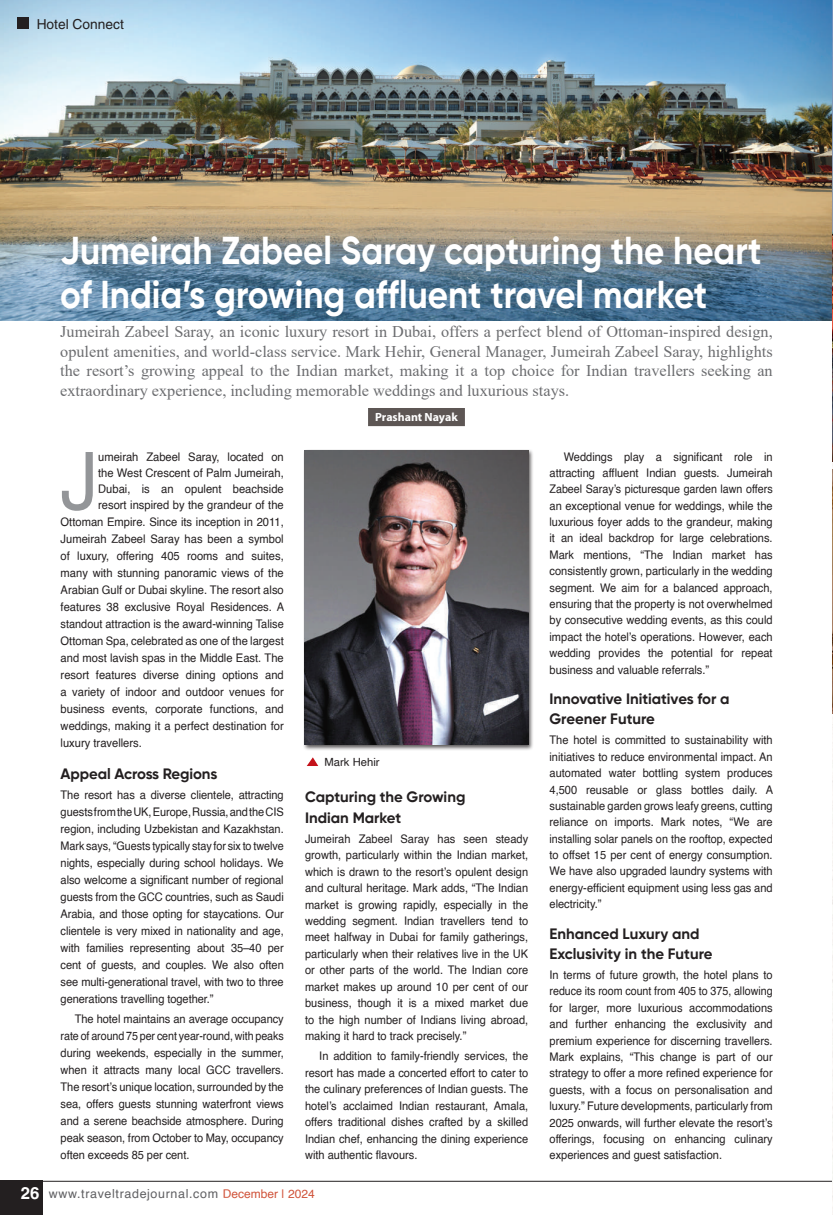
<style>
.page{position:relative;width:833px;height:1215px;background:#fff}
.page>*{position:absolute;margin:0;border:0;box-sizing:border-box;transform-origin:0 0}
.t1{font:79.88px "Helvetica";color:#939598;scale:.94 1}
.t2{font:700 38.75px/43.8px "Gilroy";color:#fff;scale:.9 1}
.t3{font:16.25px/19.5px "Times New Roman";color:#6c6d70;text-align:justify}
.t4{font:700 15px/20.1px "Gilroy";color:#231f20}
.t5{font:13.75px "Helvetica CE";color:#231f20}
.t6{font:12.5px "Helvetica";letter-spacing:.05em;color:#5f5f62}
.t7{font:11.88px/16.4px "Helvetica";color:#231f20;text-align:justify;scale:.93 1}
.t8{font:11.88px "Helvetica";color:#231f20;scale:.94 1}
.t9{font:11.88px "Helvetica";color:#231f20;scale:.92 1}
.t10{font:700 11.88px "Myriad Pro";color:#fff}
.t11{font:11.25px "Helvetica";color:#231f20}
.s1{font-family:"Helvetica CE";font-weight:700;font-size:16.88px;color:#fff}
.s2{font-size:12px;color:#d0533a}
</style>
<div class="page">
<img style="left:0;top:0;width:832px;height:320px">
<div style="left:0;top:1181px;width:43px;height:34px;background:#231f20"></div>
<hr style="left:0;top:1181px;width:832px;height:1px;background:#231f20">
<div style="left:18px;top:18px;width:11px;height:11px;background:#231f20"></div>
<div style="left:368px;top:408px;width:97px;height:18px;background:#5d5654"></div>
<div style="left:303px;top:449px;width:231px;height:302px;background:#231f20;opacity:.75"></div>
<img style="left:305px;top:451px;width:223px;height:294px">
<svg style="left:307px;top:757px;width:11px;height:9px"></svg>
<img style="left:832px;top:461px;width:1px;height:754px">
<img style="left:832px;top:0;width:1px;height:461px">
<img style="left:832px;top:469px;width:1px;height:244px">
<p class="t5" style="left:37px;top:16px;width:89px">Hotel Connect</p>
<h2 class="t2" style="left:60px;top:228px;width:780px">Jumeirah Zabeel Saray capturing the heart of India’s growing affluent travel market</h2>
<p class="t3" style="left:60px;top:322px;width:714px">Jumeirah Zabeel Saray, an iconic luxury resort in Dubai, offers a perfect blend of Ottoman-inspired design, opulent amenities, and world-class service. Mark Hehir, General Manager, Jumeirah Zabeel Saray, highlights the resort’s growing appeal to the Indian market, making it a top choice for Indian travellers seeking an extraordinary experience, including memorable weddings and luxurious stays.</p>
<p class="t10" style="left:375px;top:409px;width:84px">Prashant Nayak</p>
<h1 class="t1" style="left:61px;top:420px;width:41px">J</h1>
<p class="t8" style="left:98px;top:447px;width:199px">umeirah Zabeel Saray, located on</p>
<p class="t7" style="left:549px;top:449px;width:241px;text-indent:14px">Weddings play a significant role in attracting affluent Indian guests. Jumeirah Zabeel Saray’s picturesque garden lawn offers an exceptional venue for weddings, while the luxurious foyer adds to the grandeur, making it an ideal backdrop for large celebrations.<br>Mark mentions, “The Indian market has consistently grown, particularly in the wedding segment. We aim for a balanced approach, ensuring that the property is not overwhelmed by consecutive wedding events, as this could impact the hotel’s operations. However, each wedding provides the potential for repeat business and valuable referrals.”</p>
<p class="t4" style="left:549px;top:689px;width:181px">Innovative Initiatives for a<br>Greener Future</p>
<p class="t7" style="left:549px;top:732px;width:242px">The hotel is committed to sustainability with initiatives to reduce environmental impact. An automated water bottling system produces 4,500 reusable or glass bottles daily. A sustainable garden grows leafy greens, cutting reliance on imports. Mark notes, “We are installing solar panels on the rooftop, expected to offset 15 per cent of energy consumption.<br>We have also upgraded laundry systems with energy-efficient equipment using less gas and electricity.”</p>
<p class="t4" style="left:549px;top:924px;width:164px">Enhanced Luxury and<br>Exclusivity in the Future</p>
<p class="t7" style="left:549px;top:967px;width:241px">In terms of future growth, the hotel plans to reduce its room count from 405 to 375, allowing for larger, more luxurious accommodations and further enhancing the exclusivity and premium experience for discerning travellers.<br>Mark explains, “This change is part of our strategy to offer a more refined experience for guests, with a focus on personalisation and luxury.” Future developments, particularly from 2025 onwards, will further elevate the resort’s offerings, focusing on enhancing culinary experiences and guest satisfaction.</p>
<p class="t8" style="left:98px;top:463px;width:199px">the West Crescent of Palm Jumeirah,</p>
<p class="t8" style="left:98px;top:480px;width:199px">Dubai, is an opulent beachside</p>
<p class="t8" style="left:98px;top:496px;width:199px">resort inspired by the grandeur of the</p>
<p class="t8" style="left:61px;top:513px;width:239px">Ottoman Empire. Since its inception in 2011,</p>
<p class="t8" style="left:61px;top:530px;width:239px">Jumeirah Zabeel Saray has been a symbol</p>
<p class="t8" style="left:61px;top:547px;width:239px">of luxury, offering 405 rooms and suites,</p>
<p class="t8" style="left:61px;top:564px;width:239px">many with stunning panoramic views of the</p>
<p class="t8" style="left:61px;top:581px;width:239px">Arabian Gulf or Dubai skyline. The resort also</p>
<p class="t8" style="left:61px;top:598px;width:239px">features 38 exclusive Royal Residences. A</p>
<p class="t9" style="left:61px;top:615px;width:244px">standout attraction is the award-winning Talise</p>
<p class="t8" style="left:61px;top:632px;width:239px">Ottoman Spa, celebrated as one of the largest</p>
<p class="t8" style="left:61px;top:649px;width:239px">and most lavish spas in the Middle East. The</p>
<p class="t8" style="left:61px;top:666px;width:239px">resort features diverse dining options and</p>
<p class="t8" style="left:61px;top:683px;width:239px">a variety of indoor and outdoor venues for</p>
<p class="t8" style="left:61px;top:700px;width:239px">business events, corporate functions, and</p>
<p class="t8" style="left:61px;top:717px;width:239px">weddings, making it a perfect destination for</p>
<p class="t8" style="left:61px;top:734px;width:88px">luxury travellers.</p>
<p class="t4" style="left:61px;top:763px;width:158px">Appeal Across Regions</p>
<p class="t7" style="left:61px;top:787px;width:241px;line-height:17px">The resort has a diverse clientele, attracting guests from the UK, Europe, Russia, and the CIS region, including Uzbekistan and Kazakhstan.<br>Mark says, “Guests typically stay for six to twelve nights, especially during school holidays. We also welcome a significant number of regional guests from the GCC countries, such as Saudi Arabia, and those opting for staycations. Our clientele is very mixed in nationality and age, with families representing about 35–40 per cent of guests, and couples. We also often see multi-generational travel, with two to three generations travelling together.”</p>
<p class="t7" style="left:61px;top:1011px;width:241px;line-height:17px;text-indent:14px">The hotel maintains an average occupancy rate of around 75 per cent year-round, with peaks during weekends, especially in the summer, when it attracts many local GCC travellers.<br>The resort’s unique location, surrounded by the sea, offers guests stunning waterfront views and a serene beachside atmosphere. During peak season, from October to May, occupancy often exceeds 85 per cent.</p>
<p class="t11" style="left:324px;top:753px;width:57px">Mark Hehir</p>
<p class="t4" style="left:305px;top:787px;width:162px">Capturing the Growing<br>Indian Market</p>
<p class="t7" style="left:305px;top:831px;width:241px">Jumeirah Zabeel Saray has seen steady growth, particularly within the Indian market, which is drawn to the resort’s opulent design and cultural heritage. Mark adds, “The Indian market is growing rapidly, especially in the wedding segment. Indian travellers tend to meet halfway in Dubai for family gatherings, particularly when their relatives live in the UK or other parts of the world. The Indian core market makes up around 10 per cent of our business, though it is a mixed market due to the high number of Indians living abroad, making it hard to track precisely.”</p>
<p class="t7" style="left:305px;top:1048px;width:241px;text-indent:14px">In addition to family-friendly services, the resort has made a concerted effort to cater to the culinary preferences of Indian guests. The hotel’s acclaimed Indian restaurant, Amala, offers traditional dishes crafted by a skilled Indian chef, enhancing the dining experience with authentic flavours.</p>
<p class="t6" style="left:21px;top:1184px;width:295px"><span class="s1">26</span> www.traveltradejournal.com <span class="s2">December | 2024</span></p>
</div>
